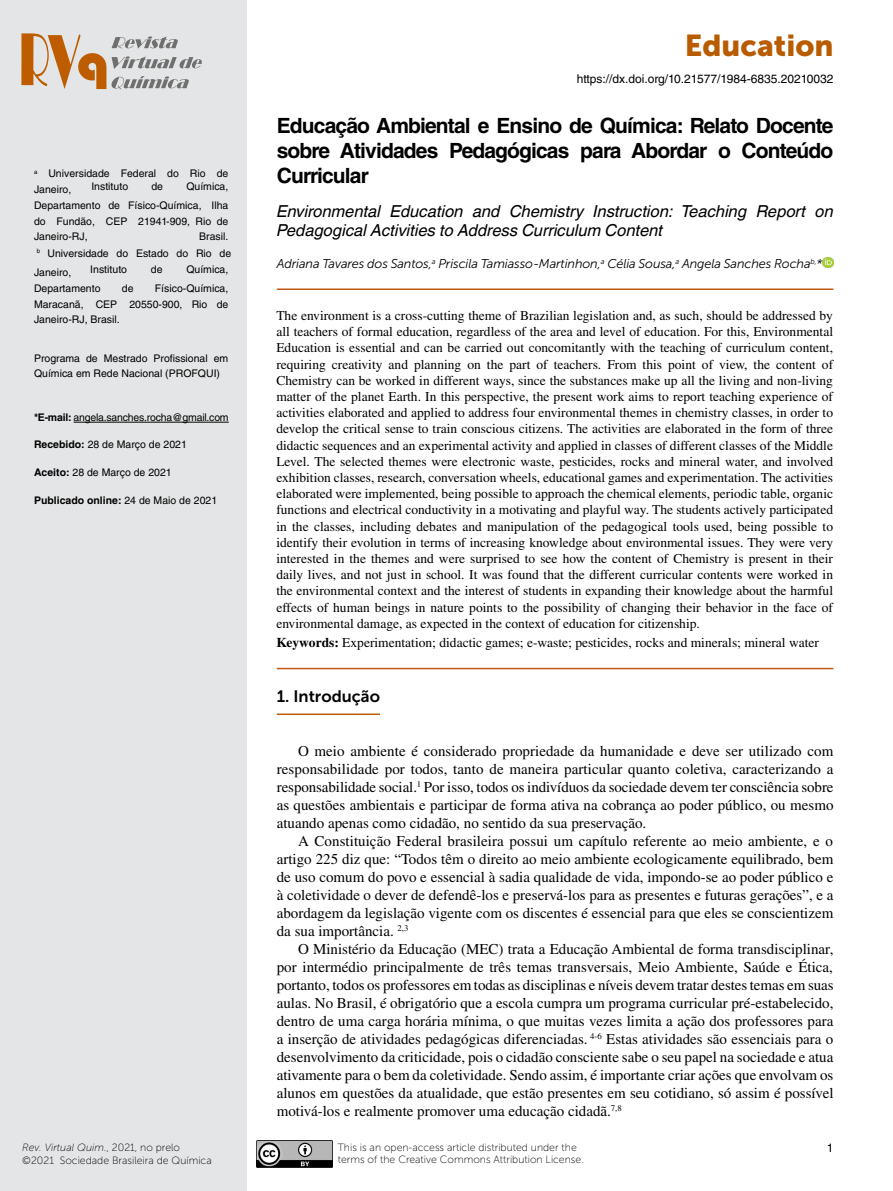
<style>
.page{position:relative;width:893px;height:1191px;background:#fff}
.page>*{position:absolute;margin:0;border:0;box-sizing:border-box;transform-origin:0 0}
.t1{font:30px "Museo Sans 900";color:#b95c00}
.t2{font:700 21px/25.2px "Helvetica LT Std";letter-spacing:-.04em;color:#000;text-align:justify}
.t3{font:italic 16.5px/19.8px "Helvetica World";color:#000}
.t4{font:16.5px "Museo Sans 700";color:#000}
.t5{font:15px/18px "Times LT Std";color:#000;text-align:justify}
.t6{font:13.5px/16.2px "Times LT Std";color:#000;text-align:justify}
.t7{font:italic 12.75px "Museo Sans 300";letter-spacing:-.01em;color:#000}
.t8{font:12px "Helvetica LT Std";color:#000}
.t9{font:10.5px/15.9px "Helvetica LT Std";color:#000}
.t10{font:10.5px/12.6px "Museo Sans 100";color:#000}
.t11{font:10.5px "Helvetica LT Std";letter-spacing:-.02em;color:#000}
.t12{font:700 10.5px "Helvetica LT Std";color:#000}
.s1{font-weight:700}
.s2{font-weight:400}
.s3{font-style:italic}
</style>
<div class="page">
<div style="left:0;top:0;width:247px;height:1191px;background:#e4e5e6"></div>
<svg style="left:21px;top:33px;width:181px;height:56px"></svg>
<img style="left:256px;top:1140px;width:77px;height:27px">
<svg style="left:822px;top:257px;width:11px;height:11px"></svg>
<hr style="left:277px;top:288px;width:556px;height:2px;background:#c15a17">
<hr style="left:277px;top:668px;width:556px;height:1px;background:#c15a17">
<hr style="left:74px;top:422px;width:155px;height:1px;background:#000">
<hr style="left:277px;top:713px;width:103px;height:2px;background:#b95c00">
<p class="t9" style="left:34px;top:166px;width:196px"><sup>a</sup> Universidade Federal do Rio de<br>Janeiro,</p>
<p class="t9" style="left:34px;top:176px;width:196px;line-height:19.2px;text-align:right">Química,<br>Departamento de Físico-Química, Ilha</p>
<p class="t9" style="left:34px;top:213px;width:196px;line-height:15.3px">do Fundão, CEP 21941-909, Rio de<br>Janeiro-RJ,</p>
<p class="t9" style="left:91px;top:178px;width:38px">Instituto</p>
<p class="t9" style="left:151px;top:178px;width:13px">de</p>
<p class="t9" style="left:37px;top:228px;width:196px;line-height:16.6px;text-align:right">Brasil.<br><sup>b</sup> Universidade do Estado do Rio de</p>
<p class="t9" style="left:34px;top:264px;width:39px">Janeiro,</p>
<p class="t9" style="left:90px;top:261px;width:38px">Instituto</p>
<p class="t9" style="left:151px;top:261px;width:13px">de</p>
<p class="t9" style="left:186px;top:261px;width:44px">Química,</p>
<p class="t9" style="left:34px;top:280px;width:68px">Departamento</p>
<p class="t9" style="left:122px;top:280px;width:13px">de</p>
<p class="t9" style="left:34px;top:280px;width:196px;text-align:justify;text-indent:121px">Físico-Química, Maracanã, CEP 20550-900, Rio de Janeiro-RJ, Brasil.</p>
<p class="t9" style="left:34px;top:350px;width:196px">Programa de Mestrado Profissional em<br>Química em Rede Nacional (PROFQUI)</p>
<p class="t11" style="left:34px;top:411px;width:196px"><span class="s1">*E-mail:</span> angela.sanches.rocha@gmail.com</p>
<p class="t9" style="left:34px;top:437px;width:154px"><span class="s1">Recebido:</span> 28 de Março de 2021</p>
<p class="t9" style="left:34px;top:464px;width:139px"><span class="s1">Aceito:</span> 28 de Março de 2021</p>
<p class="t12" style="left:34px;top:494px;width:185px">Publicado online: <span class="s2">24 de Maio de 2021</span></p>
<h1 class="t1" style="left:685px;top:28px;width:150px">Education</h1>
<p class="t8" style="left:577px;top:72px;width:258px">https://dx.doi.org/10.21577/1984-6835.20210032</p>
<h2 class="t2" style="left:277px;top:112px;width:558px">Educação Ambiental e Ensino de Química: Relato Docente sobre Atividades Pedagógicas para Abordar o Conteúdo Curricular</h2>
<p class="t3" style="left:277px;top:201px;width:558px">Environmental Education and Chemistry Instruction: Teaching Report on<br>Pedagogical Activities to Address Curriculum Content</p>
<p class="t7" style="left:277px;top:257px;width:547px">Adriana Tavares dos Santos,<sup>a</sup> Priscila Tamiasso-Martinhon,<sup>a</sup> Célia Sousa,<sup>a</sup> Angela Sanches Rocha<sup>b,</sup>*</p>
<p class="t6" style="left:276px;top:307px;width:558px">The environment is a cross-cutting theme of Brazilian legislation and, as such, should be addressed by all teachers of formal education, regardless of the area and level of education. For this, Environmental Education is essential and can be carried out concomitantly with the teaching of curriculum content, requiring creativity and planning on the part of teachers. From this point of view, the content of Chemistry can be worked in different ways, since the substances make up all the living and non-living matter of the planet Earth. In this perspective, the present work aims to report teaching experience of activities elaborated and applied to address four environmental themes in chemistry classes, in order to develop the critical sense to train conscious citizens. The activities are elaborated in the form of three didactic sequences and an experimental activity and applied in classes of different classes of the Middle Level. The selected themes were electronic waste, pesticides, rocks and mineral water, and involved exhibition classes, research, conversation wheels, educational games and experimentation. The activities elaborated were implemented, being possible to approach the chemical elements, periodic table, organic functions and electrical conductivity in a motivating and playful way. The students actively participated in the classes, including debates and manipulation of the pedagogical tools used, being possible to identify their evolution in terms of increasing knowledge about environmental issues. They were very interested in the themes and were surprised to see how the content of Chemistry is present in their daily lives, and not just in school. It was found that the different curricular contents were worked in the environmental context and the interest of students in expanding their knowledge about the harmful effects of human beings in nature points to the possibility of changing their behavior in the face of environmental damage, as expected in the context of education for citizenship.</p>
<p class="t6" style="left:276px;top:634px;width:544px"><span class="s1">Keywords:</span> Experimentation; didactic games; e-waste; pesticides, rocks and minerals; mineral water</p>
<p class="t4" style="left:277px;top:687px;width:105px">1. Introdução</p>
<p class="t5" style="left:277px;top:742px;width:558px;text-indent:21px">O meio ambiente é considerado propriedade da humanidade e deve ser utilizado com responsabilidade por todos, tanto de maneira particular quanto coletiva, caracterizando a responsabilidade social.<sup>1</sup> Por isso, todos os indivíduos da sociedade devem ter consciência sobre as questões ambientais e participar de forma ativa na cobrança ao poder público, ou mesmo atuando apenas como cidadão, no sentido da sua preservação.</p>
<p class="t5" style="left:277px;top:832px;width:558px;text-indent:21px">A Constituição Federal brasileira possui um capítulo referente ao meio ambiente, e o artigo 225 diz que: “Todos têm o direito ao meio ambiente ecologicamente equilibrado, bem de uso comum do povo e essencial à sadia qualidade de vida, impondo-se ao poder público e à coletividade o dever de defendê-los e preservá-los para as presentes e futuras gerações”, e a abordagem da legislação vigente com os discentes é essencial para que eles se conscientizem da sua importância. <sup>2,3</sup></p>
<p class="t5" style="left:277px;top:940px;width:558px;text-indent:21px">O Ministério da Educação (MEC) trata a Educação Ambiental de forma transdisciplinar, por intermédio principalmente de três temas transversais, Meio Ambiente, Saúde e Ética, portanto, todos os professores em todas as disciplinas e níveis devem tratar destes temas em suas aulas. No Brasil, é obrigatório que a escola cumpra um programa curricular pré-estabelecido, dentro de uma carga horária mínima, o que muitas vezes limita a ação dos professores para a inserção de atividades pedagógicas diferenciadas. <sup>4-6</sup> Estas atividades são essenciais para o desenvolvimento da criticidade, pois o cidadão consciente sabe o seu papel na sociedade e atua ativamente para o bem da coletividade. Sendo assim, é importante criar ações que envolvam os alunos em questões da atualidade, que estão presentes em seu cotidiano, só assim é possível motivá-los e realmente promover uma educação cidadã.<sup>7,8</sup></p>
<p class="t10" style="left:22px;top:1141px;width:191px"><span class="s3">Rev. Virtual Quim.</span>, 2021, no prelo ©2021 Sociedade Brasileira de Química</p>
<p class="t10" style="left:338px;top:1140px;width:240px">This is an open-access article distributed under the</p>
<p class="t8" style="left:827px;top:1140px;width:8px">1</p>
<p class="t10" style="left:338px;top:1153px;width:247px">terms of the Creative Commons Attribution License.</p>
</div>
